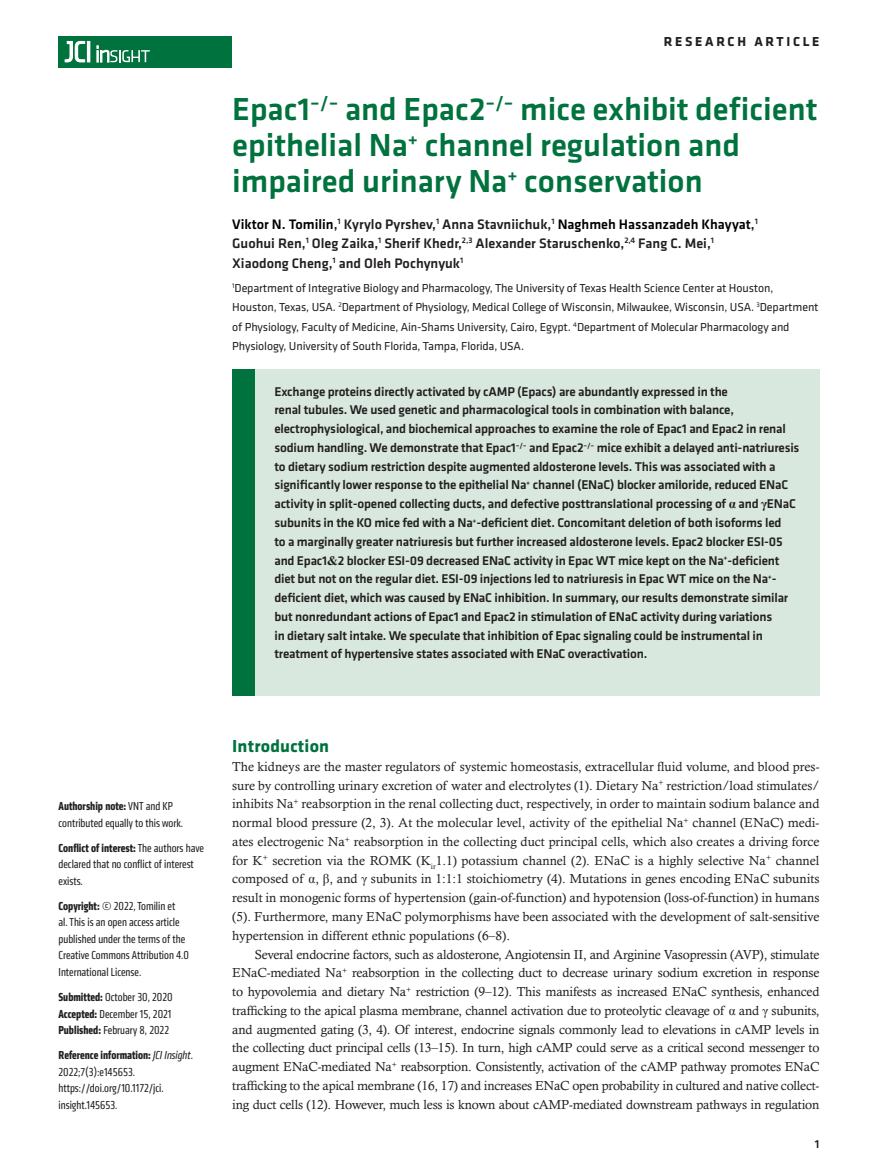
<style>
.page{position:relative;width:878px;height:1175px;background:#fff}
.page>*{position:absolute;margin:0;border:0;box-sizing:border-box;transform-origin:0 0}
.t1{font:500 33px/36px "Klavika Basic";color:#00723e}
.t2{font:700 18px "Klavika";letter-spacing:.01em;color:#00723e}
.t3{font:500 14.25px/19.5px "Klavika Basic";color:#231f20}
.t4{font:700 13.5px "Klavika Basic";letter-spacing:.2em;color:#231f20}
.t5{font:13.2px/18.8px "Calisto MT Std";letter-spacing:-.015em;color:#231f20;text-align:justify}
.t6{font:500 13.2px/18.8px "Klavika Basic";letter-spacing:-.015em;color:#231f20}
.t7{font:condensed 12px/16.5px "Klavika";color:#231f20}
.t8{font:12px/19.5px "Klavika";letter-spacing:-.01em;color:#231f20}
.t9{font:500 12px "Klavika Basic";color:#231f20}
.s1{color:#000}
.s2{font-family:"Times New Roman";font-weight:700}
.s3{font-weight:700}
.s4{font-style:italic}
.s5{font-family:"Times New Roman"}
</style>
<div class="page">
<div style="left:59px;top:36px;width:173px;height:31px;background:#00723e"></div>
<hr style="left:87px;top:41px;width:3px;height:21px;background:#fff">
<svg style="left:64px;top:41px;width:21px;height:22px"></svg>
<svg style="left:97px;top:46px;width:53px;height:16px"></svg>
<div style="left:232px;top:369px;width:587px;height:327px;background:#d8e8df"></div>
<div style="left:232px;top:369px;width:22px;height:327px;background:#00723e"></div>
<p class="t4" style="left:663px;top:32px;width:157px">RESEARCH ARTICLE</p>
<h1 class="t1" style="left:232px;top:91px;width:586px">Epac1<sup>–/–</sup> and Epac2<sup>–/–</sup> mice exhibit deficient epithelial Na<sup>+</sup> channel regulation and impaired urinary Na<sup>+</sup> conservation</h1>
<p class="t3" style="left:232px;top:214px;width:527px"><span class="s1">Viktor N. Tomilin</span>,<sup>1</sup> Kyrylo Pyrshev,<sup>1</sup> Anna Stavniichuk,<sup>1</sup> <span class="s1">Naghmeh Hassanzadeh Khayyat</span>,<sup>1<br></sup>Guohui Ren,<sup>1</sup> Oleg Zaika,<sup>1</sup> Sherif Khedr,<sup>2,3</sup> Alexander Staruschenko,<sup>2,4</sup> Fang C. Mei,<sup>1<br></sup>Xiaodong Cheng,<sup>1</sup> and Oleh Pochynyuk<sup>1</sup></p>
<p class="t8" style="left:232px;top:277px;width:588px"><sup>1</sup>Department of Integrative Biology and Pharmacology, The University of Texas Health Science Center at Houston, Houston, Texas, USA. <sup>2</sup>Department of Physiology, Medical College of Wisconsin, Milwaukee, Wisconsin, USA. <sup>3</sup>Department of Physiology, Faculty of Medicine, Ain-Shams University, Cairo, Egypt. <sup>4</sup>Department of Molecular Pharmacology and Physiology, University of South Florida, Tampa, Florida, USA.</p>
<p class="t6" style="left:274px;top:381px;width:526px">Exchange proteins directly activated by cAMP (Epacs) are abundantly expressed in the<br>renal tubules. We used genetic and pharmacological tools in combination with balance, electrophysiological, and biochemical approaches to examine the role of Epac1 and Epac2 in renal sodium handling. We demonstrate that Epac1<sup>–/–</sup> and Epac2<sup>–/–</sup> mice exhibit a delayed anti-natriuresis to dietary sodium restriction despite augmented aldosterone levels. This was associated with a significantly lower response to the epithelial Na<sup>+</sup> channel (ENaC) blocker amiloride, reduced ENaC activity in split-opened collecting ducts, and defective posttranslational processing of <span class="s2">α</span> and <span class="s2">γ</span>ENaC subunits in the KO mice fed with a Na<sup>+</sup>-deficient diet. Concomitant deletion of both isoforms led<br>to a marginally greater natriuresis but further increased aldosterone levels. Epac2 blocker ESI-05 and Epac1<span class="s2">&amp;</span>2 blocker ESI-09 decreased ENaC activity in Epac WT mice kept on the Na<sup>+</sup>-deficient diet but not on the regular diet. ESI-09 injections led to natriuresis in Epac WT mice on the Na<sup>+</sup>- deficient diet, which was caused by ENaC inhibition. In summary, our results demonstrate similar but nonredundant actions of Epac1 and Epac2 in stimulation of ENaC activity during variations<br>in dietary salt intake. We speculate that inhibition of Epac signaling could be instrumental in treatment of hypertensive states associated with ENaC overactivation.</p>
<p class="t7" style="left:59px;top:798px;width:126px"><span class="s3">Authorship note:</span> VNT and KP contributed equally to this work.</p>
<p class="t7" style="left:59px;top:839px;width:147px"><span class="s3">Conflict of interest:</span> The authors have declared that no conflict of interest exists.</p>
<p class="t7" style="left:59px;top:897px;width:132px"><span class="s3">Copyright:</span> © 2022, Tomilin et<br>al. This is an open access article published under the terms of the<br>Creative Commons Attribution 4.0<br>International License.</p>
<p class="t7" style="left:59px;top:988px;width:116px;text-align:justify"><span class="s3">Submitted:</span> October 30, 2020<br><span class="s3">Accepted:</span> December 15, 2021<br><span class="s3">Published:</span> February 8, 2022</p>
<p class="t7" style="left:59px;top:1046px;width:136px"><span class="s3">Reference information:</span> <span class="s4">JCI Insight</span>.<br>2022;7(3):e145653. https://doi.org/10.1172/jci. insight.145653.</p>
<h2 class="t2" style="left:232px;top:733px;width:98px">Introduction</h2>
<p class="t5" style="left:232px;top:757px;width:588px">The kidneys are the master regulators of systemic homeostasis, extracellular fluid volume, and blood pres&shy;sure by controlling urinary excretion of water and electrolytes (1). Dietary Na<sup>+</sup> restriction/load stimulates/ inhibits Na<sup>+</sup> reabsorption in the renal collecting duct, respectively, in order to maintain sodium balance and normal blood pressure (2, 3). At the molecular level, activity of the epithelial Na<sup>+</sup> channel (ENaC) medi&shy;ates electrogenic Na<sup>+</sup> reabsorption in the collecting duct principal cells, which also creates a driving force for K<sup>+</sup> secretion via the ROMK (K<sub>ir</sub>1.1) potassium channel (2). ENaC is a highly selective Na<sup>+</sup> channel composed of <span class="s5">α</span>, <span class="s5">β</span>, and <span class="s5">γ</span> subunits in 1:1:1 stoichiometry (4). Mutations in genes encoding ENaC subunits result in monogenic forms of hypertension (gain-of-function) and hypotension (loss-of-function) in humans (5). Furthermore, many ENaC polymorphisms have been associated with the development of salt-sensitive hypertension in different ethnic populations (6–8).</p>
<p class="t5" style="left:232px;top:944px;width:588px;text-indent:23px">Several endocrine factors, such as aldosterone, Angiotensin II, and Arginine Vasopressin (AVP), stimulate ENaC-mediated Na<sup>+</sup> reabsorption in the collecting duct to decrease urinary sodium excretion in response to hypovolemia and dietary Na<sup>+</sup> restriction (9–12). This manifests as increased ENaC synthesis, enhanced trafficking to the apical plasma membrane, channel activation due to proteolytic cleavage of <span class="s5">α</span> and <span class="s5">γ</span> subunits, and augmented gating (3, 4). Of interest, endocrine signals commonly lead to elevations in cAMP levels in the collecting duct principal cells (13–15). In turn, high cAMP could serve as a critical second messenger to augment ENaC-mediated Na<sup>+</sup> reabsorption. Consistently, activation of the cAMP pathway promotes ENaC trafficking to the apical membrane (16, 17) and increases ENaC open probability in cultured and native collect&shy;ing duct cells (12). However, much less is known about cAMP-mediated downstream pathways in regulation</p>
<p class="t9" style="left:814px;top:1135px;width:6px">1</p>
</div>
